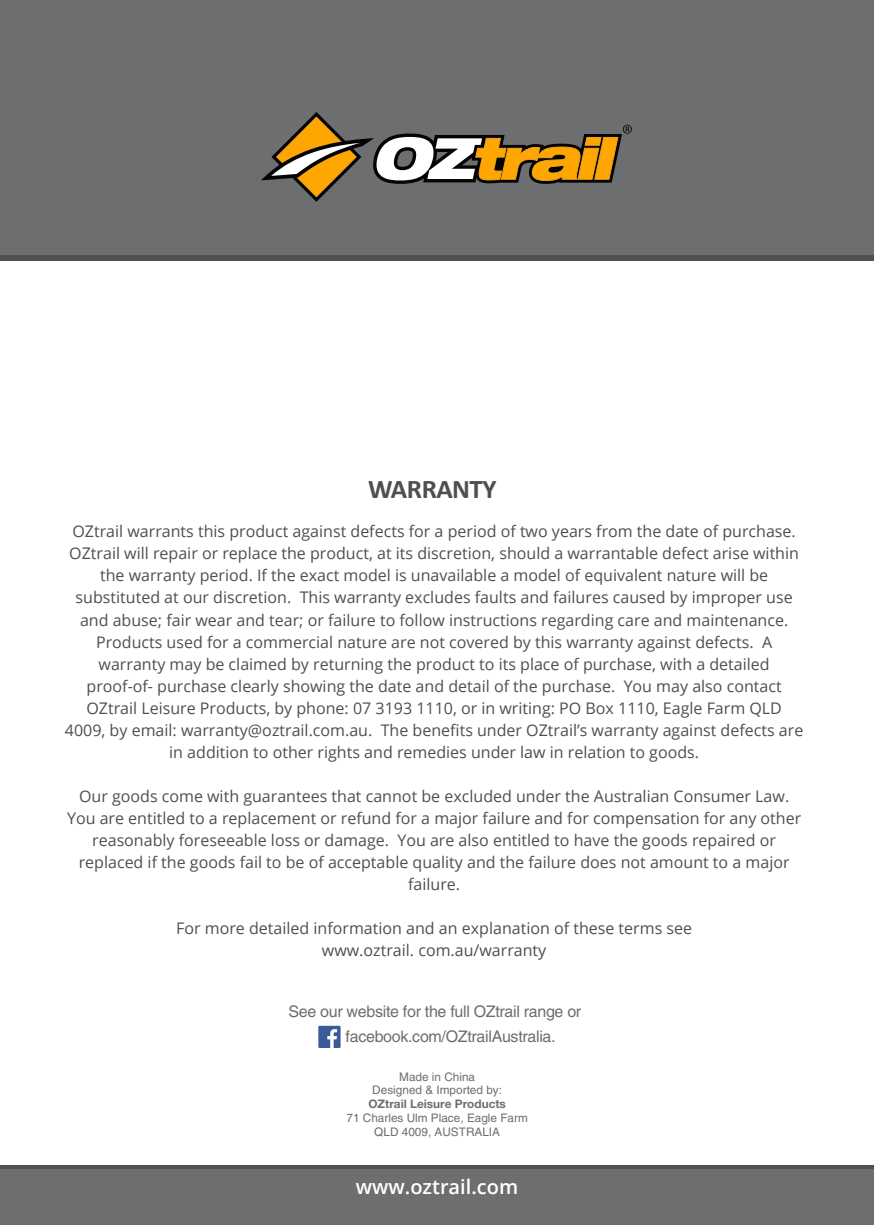
<style>
.page{position:relative;width:874px;height:1225px;background:#fff}
.page>*{position:absolute;margin:0;border:0;box-sizing:border-box;transform-origin:0 0}
.t1{font:700 27px "Calibri";letter-spacing:-.02em;color:#4f4f51}
.t2{font:600 20px "Open Sans";color:#fff}
.t3{font:16px/22px "Open Sans";color:#4f4f51;text-align:center}
.t4{font:16px/24.8px "Helvetica";letter-spacing:-.02em;color:#6d6e70}
.t5{font:11.8px/13.8px "Helvetica";color:#6d6e70;text-align:center}
.t6{font:700 11.8px "Helvetica Neue";color:#6d6e70}
</style>
<div class="page">
<div style="left:0;top:0;width:873px;height:261px;background:#6d6e70"></div>
<div style="left:0;top:255px;width:873px;height:6px;background:#515153"></div>
<div style="left:0;top:1165px;width:873px;height:60px;background:#6d6e70"></div>
<hr style="left:0;top:1165px;width:873px;height:4px;background:#515153">
<svg style="left:261px;top:112px;width:370px;height:90px"></svg>
<div style="left:318px;top:1025px;width:22px;height:23px;background:#3b5a9a"></div>
<svg style="left:327px;top:1029px;width:10px;height:19px"></svg>
<h1 class="t1" style="left:368px;top:472px;width:130px">WARRANTY</h1>
<p class="t3" style="left:65px;top:520px;width:739px">OZtrail warrants this product against defects for a period of two years from the date of purchase.<br>OZtrail will repair or replace the product, at its discretion, should a warrantable defect arise within the warranty period. If the exact model is unavailable a model of equivalent nature will be substituted at our discretion. This warranty excludes faults and failures caused by improper use and abuse; fair wear and tear; or failure to follow instructions regarding care and maintenance.<br>Products used for a commercial nature are not covered by this warranty against defects. A warranty may be claimed by returning the product to its place of purchase, with a detailed proof-of- purchase clearly showing the date and detail of the purchase. You may also contact OZtrail Leisure Products, by phone: 07 3193 1110, or in writing: PO Box 1110, Eagle Farm QLD 4009, by email: warranty@oztrail.com.au. The benefits under OZtrail’s warranty against defects are in addition to other rights and remedies under law in relation to goods.</p>
<p class="t3" style="left:67px;top:784px;width:735px">Our goods come with guarantees that cannot be excluded under the Australian Consumer Law.<br>You are entitled to a replacement or refund for a major failure and for compensation for any other reasonably foreseeable loss or damage. You are also entitled to have the goods repaired or replaced if the goods fail to be of acceptable quality and the failure does not amount to a major failure.</p>
<p class="t3" style="left:176px;top:916px;width:517px">For more detailed information and an explanation of these terms see www.oztrail. com.au/warranty</p>
<p class="t4" style="left:345px;top:999px;width:237px;text-indent:-57px">See our website for the full OZtrail range or facebook.com/OZtrailAustralia.</p>
<p class="t5" style="left:372px;top:1069px;width:131px">Made in China<br>Designed &amp; Imported by:</p>
<p class="t6" style="left:368px;top:1096px;width:139px">OZtrail Leisure Products</p>
<p class="t5" style="left:346px;top:1110px;width:183px">71 Charles Ulm Place, Eagle Farm<br>QLD 4009, AUSTRALIA</p>
<p class="t2" style="left:355px;top:1173px;width:164px">www.oztrail.com</p>
</div>
